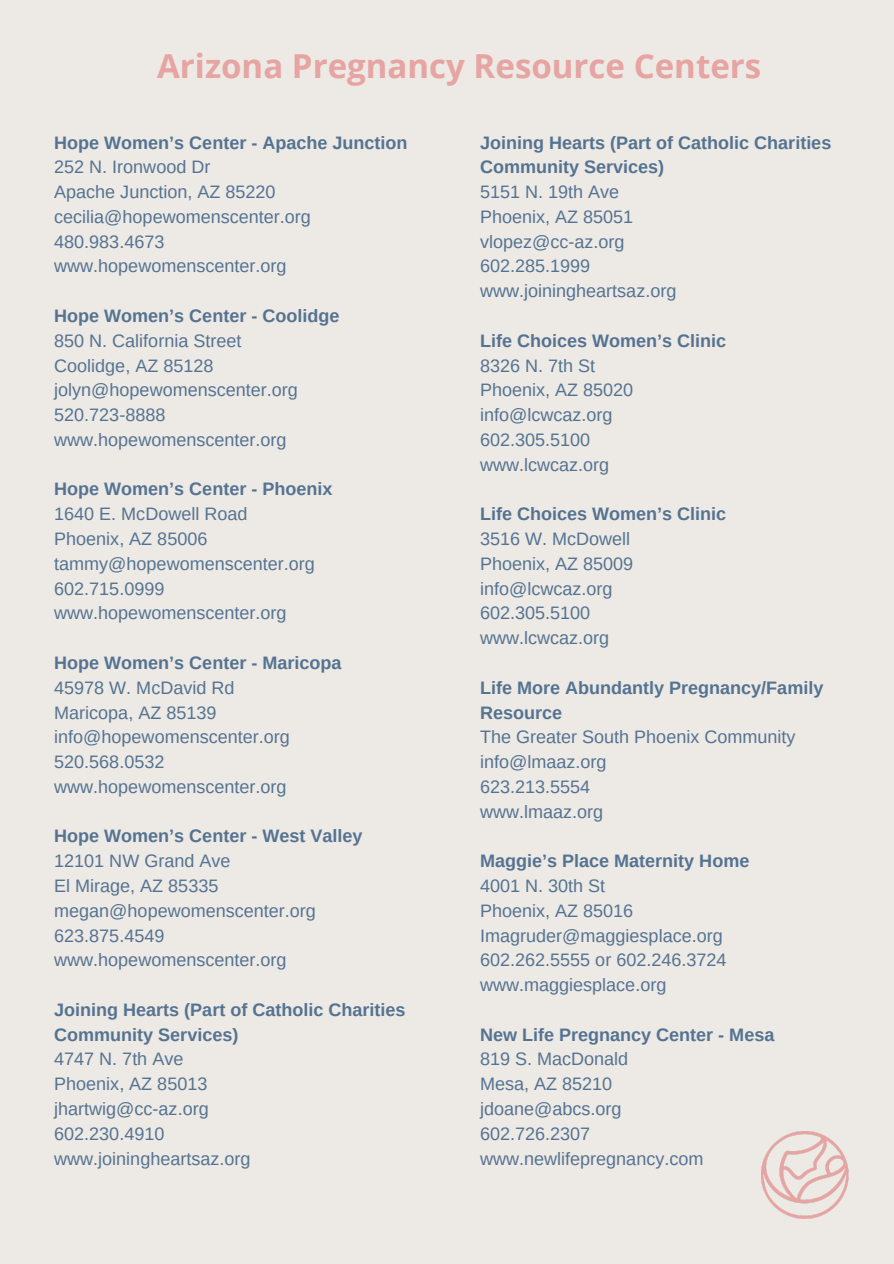
<style>
.page{position:relative;width:894px;height:1264px;background:#fff}
.page>*{position:absolute;margin:0;border:0;box-sizing:border-box;transform-origin:0 0}
.t1{font:700 33px "Open Sans";color:#e6a4a2}
.t2{font:18px/24.8px "Arimo";color:#547392}
.t3{font:700 18px/24.8px "Arimo";color:#547392}
</style>
<div class="page">
<div style="left:0;top:0;width:893px;height:1263px;background:#ede9e4"></div>
<img style="left:761px;top:1131px;width:86px;height:87px">
<p class="t1" style="left:157px;top:43px;width:605px">Arizona Pregnancy Resource Centers</p>
<p class="t3" style="left:54px;top:130px;width:355px">Hope Women’s Center - Apache Junction</p>
<p class="t2" style="left:54px;top:155px;width:158px">252 N. Ironwood Dr</p>
<p class="t2" style="left:54px;top:179px;width:223px">Apache Junction, AZ 85220</p>
<p class="t2" style="left:54px;top:204px;width:258px">cecilia@hopewomenscenter.org</p>
<p class="t2" style="left:54px;top:229px;width:112px">480.983.4673</p>
<p class="t2" style="left:54px;top:254px;width:234px">www.hopewomenscenter.org</p>
<p class="t3" style="left:54px;top:303px;width:286px">Hope Women’s Center - Coolidge</p>
<p class="t2" style="left:54px;top:328px;width:189px">850 N. California Street</p>
<p class="t2" style="left:54px;top:353px;width:161px">Coolidge, AZ 85128</p>
<p class="t2" style="left:54px;top:378px;width:245px">jolyn@hopewomenscenter.org</p>
<p class="t2" style="left:54px;top:402px;width:113px">520.723-8888</p>
<p class="t2" style="left:54px;top:427px;width:234px">www.hopewomenscenter.org</p>
<p class="t3" style="left:54px;top:477px;width:279px">Hope Women’s Center - Phoenix</p>
<p class="t2" style="left:54px;top:501px;width:195px">1640 E. McDowell Road</p>
<p class="t2" style="left:54px;top:526px;width:155px">Phoenix, AZ 85006</p>
<p class="t2" style="left:54px;top:551px;width:262px">tammy@hopewomenscenter.org</p>
<p class="t2" style="left:54px;top:576px;width:112px">602.715.0999</p>
<p class="t2" style="left:54px;top:600px;width:234px">www.hopewomenscenter.org</p>
<p class="t3" style="left:54px;top:650px;width:289px">Hope Women’s Center - Maricopa</p>
<p class="t2" style="left:54px;top:675px;width:182px">45978 W. McDavid Rd</p>
<p class="t2" style="left:54px;top:700px;width:164px">Maricopa, AZ 85139</p>
<p class="t2" style="left:54px;top:724px;width:237px">info@hopewomenscenter.org</p>
<p class="t2" style="left:54px;top:749px;width:112px">520.568.0532</p>
<p class="t2" style="left:54px;top:774px;width:234px">www.hopewomenscenter.org</p>
<p class="t3" style="left:54px;top:823px;width:310px">Hope Women’s Center - West Valley</p>
<p class="t2" style="left:54px;top:848px;width:178px">12101 NW Grand Ave</p>
<p class="t2" style="left:54px;top:873px;width:166px">El Mirage, AZ 85335</p>
<p class="t2" style="left:54px;top:898px;width:263px">megan@hopewomenscenter.org</p>
<p class="t2" style="left:54px;top:922px;width:112px">623.875.4549</p>
<p class="t2" style="left:54px;top:947px;width:234px">www.hopewomenscenter.org</p>
<p class="t3" style="left:54px;top:997px;width:353px">Joining Hearts (Part of Catholic Charities<br>Community Services)</p>
<p class="t2" style="left:54px;top:1046px;width:131px">4747 N. 7th Ave</p>
<p class="t2" style="left:54px;top:1071px;width:155px">Phoenix, AZ 85013</p>
<p class="t2" style="left:54px;top:1096px;width:156px">jhartwig@cc-az.org</p>
<p class="t2" style="left:54px;top:1121px;width:112px">602.230.4910</p>
<p class="t2" style="left:54px;top:1145px;width:198px">www.joiningheartsaz.org</p>
<p class="t3" style="left:480px;top:130px;width:353px">Joining Hearts (Part of Catholic Charities<br>Community Services)</p>
<p class="t2" style="left:480px;top:179px;width:141px">5151 N. 19th Ave</p>
<p class="t2" style="left:480px;top:204px;width:155px">Phoenix, AZ 85051</p>
<p class="t2" style="left:480px;top:229px;width:146px">vlopez@cc-az.org</p>
<p class="t2" style="left:480px;top:254px;width:112px">602.285.1999</p>
<p class="t2" style="left:480px;top:278px;width:198px">www.joiningheartsaz.org</p>
<p class="t3" style="left:480px;top:328px;width:247px">Life Choices Women’s Clinic</p>
<p class="t2" style="left:480px;top:353px;width:117px">8326 N. 7th St</p>
<p class="t2" style="left:480px;top:378px;width:155px">Phoenix, AZ 85020</p>
<p class="t2" style="left:480px;top:402px;width:134px">info@lcwcaz.org</p>
<p class="t2" style="left:480px;top:427px;width:112px">602.305.5100</p>
<p class="t2" style="left:480px;top:452px;width:131px">www.lcwcaz.org</p>
<p class="t3" style="left:480px;top:501px;width:247px">Life Choices Women’s Clinic</p>
<p class="t2" style="left:480px;top:526px;width:152px">3516 W. McDowell</p>
<p class="t2" style="left:480px;top:551px;width:155px">Phoenix, AZ 85009</p>
<p class="t2" style="left:480px;top:576px;width:134px">info@lcwcaz.org</p>
<p class="t2" style="left:480px;top:600px;width:112px">602.305.5100</p>
<p class="t2" style="left:480px;top:625px;width:131px">www.lcwcaz.org</p>
<p class="t3" style="left:480px;top:675px;width:345px">Life More Abundantly Pregnancy/Family<br>Resource</p>
<p class="t2" style="left:480px;top:724px;width:317px">The Greater South Phoenix Community</p>
<p class="t2" style="left:480px;top:749px;width:128px">info@lmaaz.org</p>
<p class="t2" style="left:480px;top:774px;width:112px">623.213.5554</p>
<p class="t2" style="left:480px;top:799px;width:125px">www.lmaaz.org</p>
<p class="t3" style="left:480px;top:848px;width:271px">Maggie’s Place Maternity Home</p>
<p class="t2" style="left:480px;top:873px;width:127px">4001 N. 30th St</p>
<p class="t2" style="left:480px;top:898px;width:155px">Phoenix, AZ 85016</p>
<p class="t2" style="left:480px;top:922px;width:244px">Imagruder@maggiesplace.org</p>
<p class="t2" style="left:480px;top:947px;width:248px">602.262.5555 or 602.246.3724 www.maggiesplace.org</p>
<p class="t3" style="left:480px;top:1022px;width:296px">New Life Pregnancy Center - Mesa</p>
<p class="t2" style="left:480px;top:1046px;width:150px">819 S. MacDonald</p>
<p class="t2" style="left:480px;top:1071px;width:134px">Mesa, AZ 85210</p>
<p class="t2" style="left:480px;top:1096px;width:143px">jdoane@abcs.org</p>
<p class="t2" style="left:480px;top:1121px;width:112px">602.726.2307</p>
<p class="t2" style="left:480px;top:1145px;width:225px">www.newlifepregnancy.com</p>
</div>
